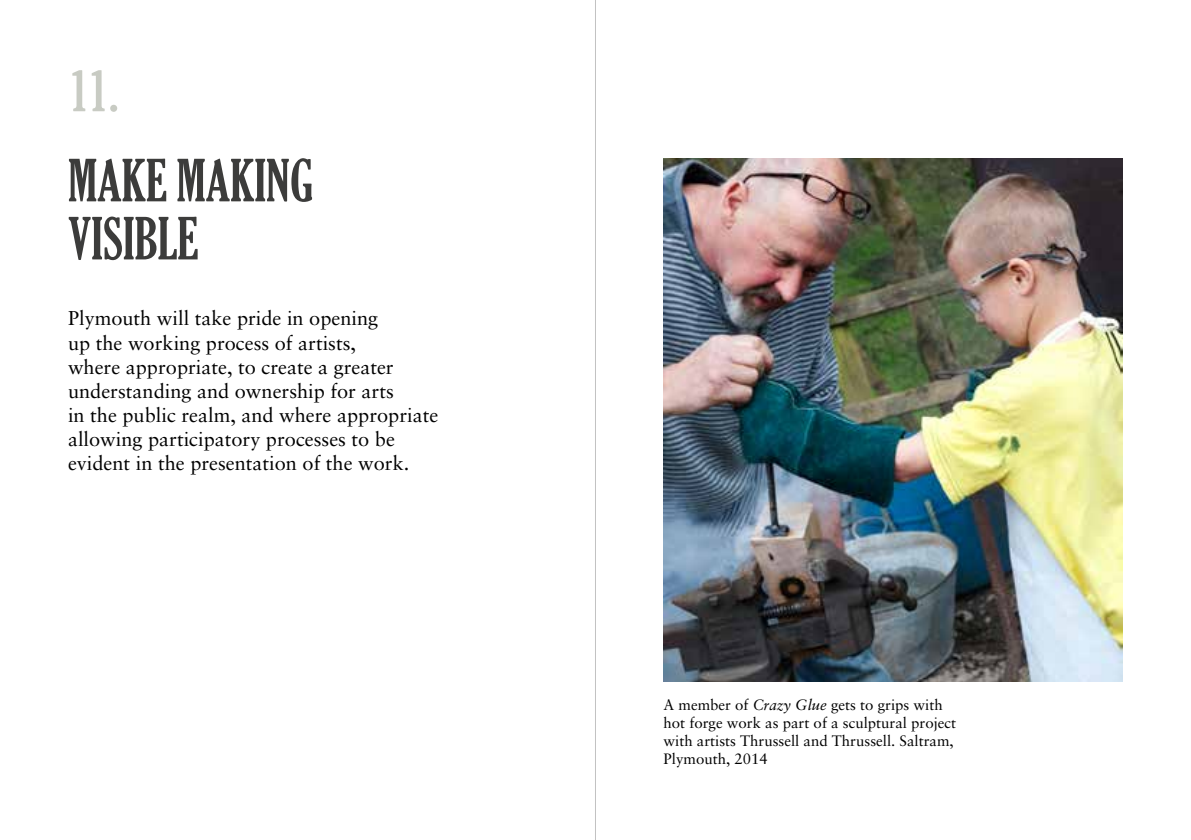
<style>
.page{position:relative;width:1191px;height:840px;background:#fff}
.page>*{position:absolute;margin:0;border:0;box-sizing:border-box;transform-origin:0 0}
.t1{font:extra-condensed 56px/58px "Gloucester";color:#3c3c3b}
.t2{font:extra-condensed 56px "Gloucester";color:#c8cbc3}
.t3{font:20px/24px "Sabon";color:#000}
.t4{font:15px/18px "Sabon";color:#000}
.s1{font-style:italic}
</style>
<div class="page">
<hr style="left:595px;top:0;width:1px;height:839px;background:#c2c2c2">
<img style="left:663px;top:158px;width:460px;height:523px">
<h1 class="t2" style="left:68px;top:58px;width:52px">11.</h1>
<h1 class="t1" style="left:68px;top:152px;width:247px">MAKE MAKING<br>VISIBLE</h1>
<p class="t3" style="left:68px;top:306px;width:372px">Plymouth will take pride in opening<br>up the working process of artists,<br>where appropriate, to create a greater understanding and ownership for arts<br>in the public realm, and where appropriate allowing participatory processes to be evident in the presentation of the work.</p>
<p class="t4" style="left:663px;top:695px;width:294px">A member of <span class="s1">Crazy Glue</span> gets to grips with hot forge work as part of a sculptural project with artists Thrussell and Thrussell. Saltram, Plymouth, 2014</p>
</div>
